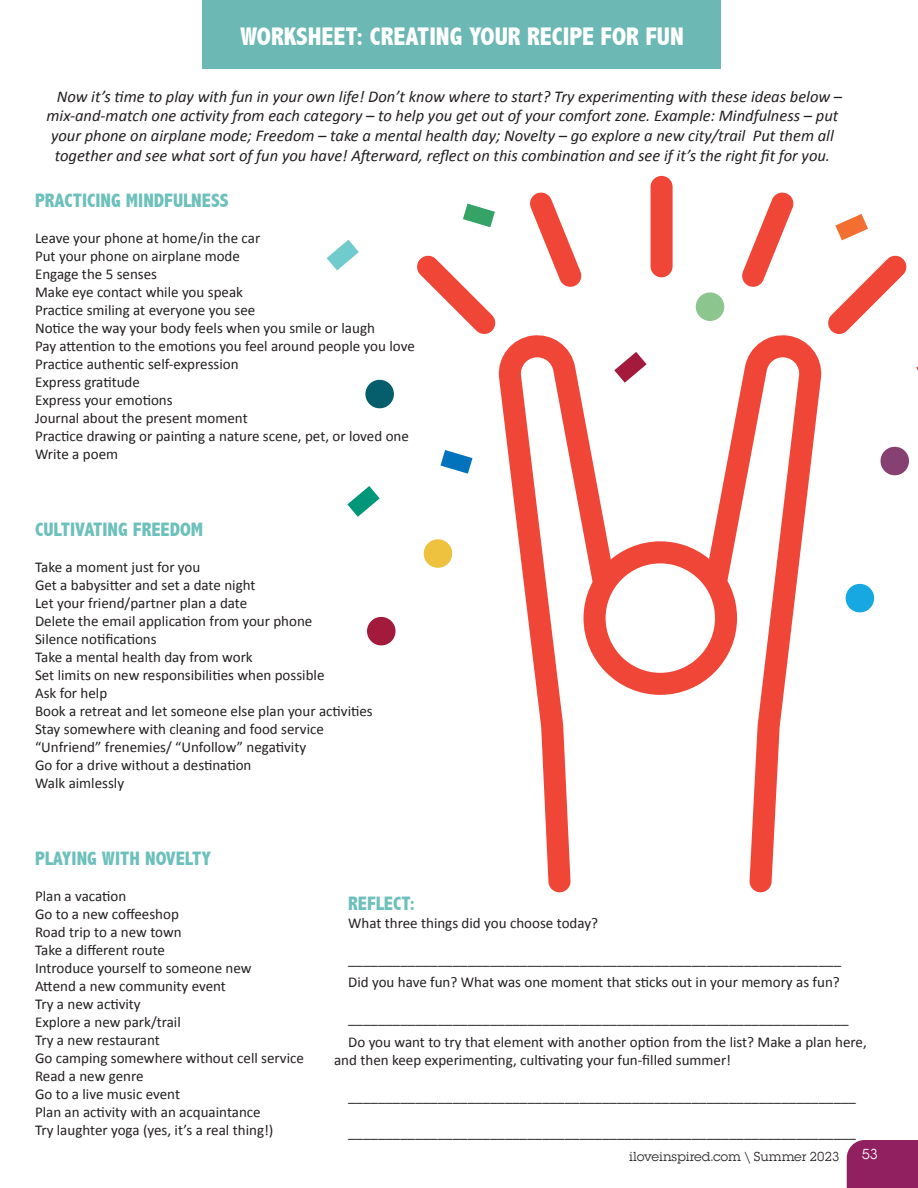
<style>
.page{position:relative;width:918px;height:1188px;background:#fff}
.page>*{position:absolute;margin:0;border:0;box-sizing:border-box;transform-origin:0 0}
.t1{font:800 condensed 25.5px "Abadi";color:#fff}
.t2{font:800 condensed 19.5px "Abadi";color:#6dc0bb}
.t3{font:italic 16.5px "Calibri";color:#231f20}
.t4{font:15px/18px "Calibri";color:#231f20}
.t5{font:15px "Square Serif";color:#fff}
.t6{font:13.5px "Square Serif";color:#231f20}
</style>
<div class="page">
<div style="left:847px;top:1140px;width:71px;height:48px;background:#902060"></div>
<svg style="left:616px;top:541px;width:88px;height:154px"></svg>
<svg style="left:498px;top:335px;width:118px;height:557px"></svg>
<svg style="left:704px;top:335px;width:118px;height:557px"></svg>
<svg style="left:530px;top:192px;width:52px;height:95px"></svg>
<svg style="left:417px;top:255px;width:79px;height:79px"></svg>
<div style="left:651px;top:176px;width:22px;height:101px;background:#ef4637;border-radius:11px"></div>
<svg style="left:742px;top:192px;width:52px;height:95px"></svg>
<svg style="left:828px;top:255px;width:79px;height:79px"></svg>
<svg style="left:440px;top:450px;width:32px;height:24px"></svg>
<svg style="left:835px;top:214px;width:33px;height:26px"></svg>
<svg style="left:463px;top:204px;width:32px;height:23px"></svg>
<svg style="left:347px;top:486px;width:33px;height:31px"></svg>
<svg style="left:614px;top:352px;width:33px;height:31px"></svg>
<svg style="left:327px;top:240px;width:32px;height:30px"></svg>
<svg style="left:880px;top:446px;width:29px;height:30px"></svg>
<svg style="left:845px;top:583px;width:30px;height:30px"></svg>
<svg style="left:367px;top:616px;width:29px;height:30px"></svg>
<svg style="left:695px;top:292px;width:30px;height:29px"></svg>
<svg style="left:365px;top:379px;width:29px;height:30px"></svg>
<svg style="left:423px;top:539px;width:30px;height:29px"></svg>
<div style="left:203px;top:0;width:518px;height:68px;background:#6bb8b4"></div>
<h1 class="t1" style="left:240px;top:21px;width:445px">WORKSHEET: CREATING YOUR RECIPE FOR FUN</h1>
<p class="t3" style="left:57px;top:85px;width:787px">Now it’s time to play with fun in your own life! Don’t know where to start? Try experimenting with these ideas below –</p>
<p class="t3" style="left:47px;top:105px;width:793px">mix-and-match one activity from each category – to help you get out of your comfort zone. Example: Mindfulness – put</p>
<p class="t3" style="left:51px;top:125px;width:784px">your phone on airplane mode; Freedom – take a mental health day; Novelty – go explore a new city/trail Put them all</p>
<p class="t3" style="left:55px;top:144px;width:777px">together and see what sort of fun you have! Afterward, reflect on this combination and see if it’s the right fit for you.</p>
<h2 class="t2" style="left:35px;top:189px;width:195px">PRACTICING MINDFULNESS</h2>
<p class="t4" style="left:35px;top:229px;width:381px">Leave your phone at home/in the car<br>Put your phone on airplane mode<br>Engage the 5 senses<br>Make eye contact while you speak<br>Practice smiling at everyone you see<br>Notice the way your body feels when you smile or laugh<br>Pay attention to the emotions you feel around people you love Practice authentic self-expression<br>Express gratitude<br>Express your emotions<br>Journal about the present moment<br>Practice drawing or painting a nature scene, pet, or loved one Write a poem</p>
<h2 class="t2" style="left:35px;top:518px;width:170px">CULTIVATING FREEDOM</h2>
<p class="t4" style="left:35px;top:558px;width:339px">Take a moment just for you<br>Get a babysitter and set a date night<br>Let your friend/partner plan a date<br>Delete the email application from your phone<br>Silence notifications<br>Take a mental health day from work<br>Set limits on new responsibilities when possible<br>Ask for help<br>Book a retreat and let someone else plan your activities Stay somewhere with cleaning and food service “Unfriend” frenemies/ “Unfollow” negativity<br>Go for a drive without a destination<br>Walk aimlessly</p>
<h2 class="t2" style="left:35px;top:848px;width:178px">PLAYING WITH NOVELTY</h2>
<p class="t4" style="left:35px;top:887px;width:270px">Plan a vacation<br>Go to a new coffeeshop<br>Road trip to a new town<br>Take a different route<br>Introduce yourself to someone new<br>Attend a new community event<br>Try a new activity<br>Explore a new park/trail<br>Try a new restaurant<br>Go camping somewhere without cell service<br>Read a new genre<br>Go to a live music event<br>Plan an activity with an acquaintance<br>Try laughter yoga (yes, it’s a real thing!)</p>
<h2 class="t2" style="left:348px;top:892px;width:69px">REFLECT:</h2>
<p class="t4" style="left:348px;top:914px;width:251px">What three things did you choose today?</p>
<p class="t4" style="left:348px;top:948px;width:495px;line-height:22.5px">__________________________________________________________________<br>Did you have fun? What was one moment that sticks out in your memory as fun?</p>
<p class="t4" style="left:348px;top:1006px;width:520px;line-height:24px">___________________________________________________________________<br>Do you want to try that element with another option from the list? Make a plan here,</p>
<p class="t4" style="left:334px;top:1051px;width:399px">and then keep experimenting, cultivating your fun-filled summer!</p>
<p class="t4" style="left:348px;top:1087px;width:509px">____________________________________________________________________</p>
<p class="t4" style="left:348px;top:1123px;width:509px">____________________________________________________________________</p>
<p class="t6" style="left:629px;top:1149px;width:212px">iloveinspired.com \ Summer 2023</p>
<p class="t5" style="left:862px;top:1145px;width:18px">53</p>
</div>
